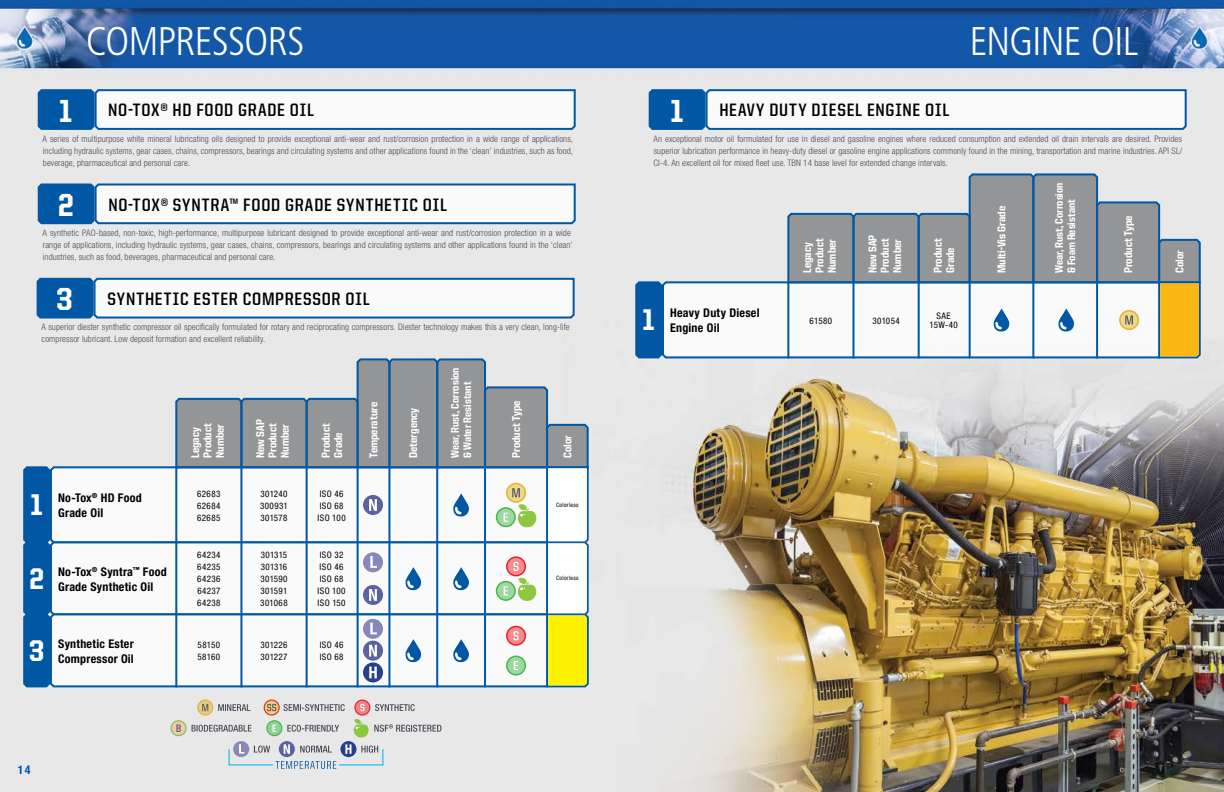
<style>
.page{position:relative;width:1224px;height:792px;background:#fff}
.page>*{position:absolute;margin:0;border:0;box-sizing:border-box;transform-origin:0 0}
.t1{font:300 condensed 40px "Frutiger";letter-spacing:-.015em;color:#fff}
.t2{font:800 30px "United Sans Semi Cond";color:#fff}
.t3{font:700 18px "United Sans Semi Cond";letter-spacing:.05em;color:#000}
.t4{font:700 condensed 12px/15px "Helvetica Neue";letter-spacing:.02em;color:#000}
.t5{font:700 condensed 12px "Helvetica Neue";color:#0058a4}
.t6{font:800 11.4px/12.3px "United Sans Semi Cond";color:#fff}
.t7{font:800 11px/12.4px "United Sans Semi Cond";color:#fff}
.t8{font:300 condensed 9px/12px "Helvetica Neue";letter-spacing:.01em;color:#474c55}
.t9{font:condensed 9px/12px "Helvetica Neue";letter-spacing:.045em;color:#000}
.t10{font:condensed 6px "Helvetica Neue";letter-spacing:.045em;color:#000}
.s1{font-weight:800;font-size:32px;color:#fff}
</style>
<div class="page">
<img style="left:0;top:0;width:1224px;height:792px">
<svg style="left:22px;top:357px;width:568px;height:331px"></svg>
<svg style="left:37px;top:182px;width:540px;height:43px"></svg>
<svg style="left:37px;top:87px;width:540px;height:44px"></svg>
<svg style="left:36px;top:276px;width:540px;height:44px"></svg>
<svg style="left:663px;top:280px;width:539px;height:79px"></svg>
<svg style="left:634px;top:280px;width:29px;height:79px"></svg>
<hr style="left:1158px;top:282px;width:2px;height:76px;background:#0058a4">
<hr style="left:1096px;top:282px;width:2px;height:76px;background:#0058a4">
<hr style="left:1032px;top:282px;width:2px;height:76px;background:#0058a4">
<hr style="left:969px;top:282px;width:2px;height:76px;background:#0058a4">
<hr style="left:918px;top:282px;width:2px;height:76px;background:#0058a4">
<hr style="left:853px;top:282px;width:2px;height:76px;background:#0058a4">
<hr style="left:787px;top:282px;width:2px;height:76px;background:#0058a4">
<svg style="left:786px;top:172px;width:416px;height:184px"></svg>
<svg style="left:648px;top:87px;width:540px;height:44px"></svg>
<svg style="left:264px;top:700px;width:15px;height:15px"></svg>
<div style="left:264px;top:700px;width:16px;height:16px;border:1px solid #e12726;border-radius:50%"></div>
<svg style="left:267px;top:704px;width:9px;height:7px"></svg>
<svg style="left:284px;top:704px;width:61px;height:7px"></svg>
<svg style="left:355px;top:700px;width:15px;height:15px"></svg>
<div style="left:354px;top:700px;width:16px;height:16px;border:1px solid #ed1d24;border-radius:50%"></div>
<svg style="left:360px;top:704px;width:4px;height:7px"></svg>
<svg style="left:375px;top:704px;width:40px;height:7px"></svg>
<svg style="left:198px;top:700px;width:15px;height:15px"></svg>
<div style="left:197px;top:700px;width:16px;height:16px;border:1px solid #e1b427;border-radius:50%"></div>
<svg style="left:202px;top:704px;width:6px;height:7px"></svg>
<svg style="left:218px;top:704px;width:32px;height:7px"></svg>
<svg style="left:233px;top:741px;width:16px;height:16px"></svg>
<svg style="left:340px;top:741px;width:16px;height:16px"></svg>
<svg style="left:279px;top:741px;width:16px;height:16px"></svg>
<svg style="left:229px;top:744px;width:154px;height:25px"></svg>
<svg style="left:171px;top:721px;width:15px;height:15px"></svg>
<div style="left:171px;top:720px;width:16px;height:16px;border:1px solid #7cc24d;border-radius:50%"></div>
<svg style="left:176px;top:725px;width:5px;height:7px"></svg>
<svg style="left:192px;top:725px;width:60px;height:7px"></svg>
<svg style="left:267px;top:721px;width:15px;height:15px"></svg>
<div style="left:266px;top:720px;width:16px;height:16px;border:1px solid #43b649;border-radius:50%"></div>
<svg style="left:273px;top:725px;width:3px;height:7px"></svg>
<svg style="left:287px;top:725px;width:52px;height:7px"></svg>
<svg style="left:354px;top:718px;width:87px;height:19px"></svg>
<h1 class="t1" style="left:86px;top:18px;width:220px">COMPRESSORS</h1>
<h3 class="t3" style="left:59px;top:101px;width:256px"><span class="s1">1</span> NO-TOX® HD FOOD GRADE OIL</h3>
<p class="t8" style="left:42px;top:132px;width:532px;text-align:justify">A series of multipurpose white mineral lubricating oils designed to provide exceptional anti-wear and rust/corrosion protection in a wide range of applications, including hydraulic systems, gear cases, chains, compressors, bearings and circulating systems and other applications found in the ‘clean’ industries, such as food, beverage, pharmaceutical and personal care.</p>
<h3 class="t3" style="left:58px;top:195px;width:390px"><span class="s1">2</span> NO-TOX® SYNTRA™ FOOD GRADE SYNTHETIC OIL</h3>
<p class="t8" style="left:42px;top:227px;width:532px">A synthetic PAO-based, non-toxic, high-performance, multipurpose lubricant designed to provide exceptional anti-wear and rust/corrosion protection in a wide range of applications, including hydraulic systems, gear cases, chains, compressors, bearings and circulating systems and other applications found in the ‘clean’ industries, such as food, beverages, pharmaceutical and personal care.</p>
<h3 class="t3" style="left:56px;top:289px;width:315px"><span class="s1">3</span> SYNTHETIC ESTER COMPRESSOR OIL</h3>
<p class="t8" style="left:41px;top:321px;width:530px">A superior diester synthetic compressor oil specifically formulated for rotary and reciprocating compressors. Diester technology makes this a very clean, long-life compressor lubricant. Low deposit formation and excellent reliability.</p>
<p class="t6" style="left:189px;top:458px;width:36px;rotate:-90deg">Legacy<br>Product<br>Number</p>
<p class="t6" style="left:254px;top:458px;width:40px;rotate:-90deg">New SAP<br>Product<br>Number</p>
<p class="t6" style="left:320px;top:458px;width:36px;rotate:-90deg">Product<br>Grade</p>
<p class="t6" style="left:367px;top:458px;width:58px;rotate:-90deg">Temperature</p>
<p class="t6" style="left:407px;top:458px;width:52px;rotate:-90deg">Detergency</p>
<p class="t7" style="left:449px;top:458px;width:92px;rotate:-90deg">Wear, Rust, Corrosion &amp; Water Resistant</p>
<p class="t6" style="left:510px;top:458px;width:59px;rotate:-90deg">Product Type</p>
<p class="t6" style="left:561px;top:458px;width:24px;rotate:-90deg">Color</p>
<h2 class="t2" style="left:31px;top:489px;width:14px">1</h2>
<h3 class="t4" style="left:58px;top:490px;width:85px">No-Tox<sup>®</sup> HD Food<br>Grade Oil</h3>
<p class="t9" style="left:197px;top:487px;width:25px;text-align:justify">62683<br>62684<br>62685</p>
<p class="t9" style="left:260px;top:487px;width:29px;text-align:justify">301240<br>300931<br>301578</p>
<p class="t9" style="left:318px;top:487px;width:30px">ISO 46<br>ISO 68<br>ISO 100</p>
<p class="t10" style="left:556px;top:502px;width:24px">Colorless</p>
<h2 class="t2" style="left:29px;top:562px;width:16px">2</h2>
<h3 class="t4" style="left:58px;top:564px;width:110px">No-Tox<sup>®</sup> Syntra<sup>™</sup> Food<br>Grade Synthetic Oil</h3>
<p class="t9" style="left:197px;top:549px;width:25px;text-align:justify">64234<br>64235<br>64236<br>64237<br>64238</p>
<p class="t9" style="left:260px;top:549px;width:29px;text-align:justify">301315<br>301316<br>301590<br>301591<br>301068</p>
<p class="t9" style="left:318px;top:549px;width:30px">ISO 32<br>ISO 46<br>ISO 68<br>ISO 100<br>ISO 150</p>
<p class="t10" style="left:556px;top:574px;width:24px">Colorless</p>
<h2 class="t2" style="left:29px;top:634px;width:17px">3</h2>
<h3 class="t4" style="left:58px;top:636px;width:77px">Synthetic Ester<br>Compressor Oil</h3>
<p class="t9" style="left:198px;top:639px;width:24px">58150<br>58160</p>
<p class="t9" style="left:260px;top:639px;width:29px">301226<br>301227</p>
<p class="t9" style="left:320px;top:639px;width:25px">ISO 46<br>ISO 68</p>
<h3 class="t5" style="left:18px;top:762px;width:14px">14</h3>
<h1 class="t1" style="left:970px;top:18px;width:170px">ENGINE OIL</h1>
<h3 class="t3" style="left:670px;top:101px;width:280px"><span class="s1">1</span> HEAVY DUTY DIESEL ENGINE OIL</h3>
<p class="t8" style="left:653px;top:132px;width:531px;text-align:justify">An exceptional motor oil formulated for use in diesel and gasoline engines where reduced consumption and extended oil drain intervals are desired. Provides superior lubrication performance in heavy-duty diesel or gasoline engine applications commonly found in the mining, transportation and marine industries. API SL/ CI-4. An excellent oil for mixed fleet use. TBN 14 base level for extended change intervals.</p>
<p class="t6" style="left:801px;top:273px;width:36px;rotate:-90deg">Legacy<br>Product<br>Number</p>
<p class="t6" style="left:866px;top:273px;width:40px;rotate:-90deg">New SAP<br>Product<br>Number</p>
<p class="t6" style="left:932px;top:273px;width:36px;rotate:-90deg">Product<br>Grade</p>
<h2 class="t2" style="left:643px;top:304px;width:14px">1</h2>
<h3 class="t4" style="left:670px;top:305px;width:91px">Heavy Duty Diesel<br>Engine Oil</h3>
<p class="t9" style="left:810px;top:314px;width:24px">61580</p>
<p class="t9" style="left:872px;top:314px;width:29px">301054</p>
<p class="t9" style="left:930px;top:311px;width:30px;line-height:9px;text-align:center">SAE<br>15W-40</p>
<p class="t7" style="left:1053px;top:273px;width:92px;rotate:-90deg">Wear, Rust, Corrosion &amp; Foam Resistant</p>
<p class="t6" style="left:995px;top:273px;width:68px;rotate:-90deg">Multi-Vis Grade</p>
<p class="t6" style="left:1122px;top:273px;width:59px;rotate:-90deg">Product Type</p>
<p class="t6" style="left:1173px;top:273px;width:24px;rotate:-90deg">Color</p>
</div>
